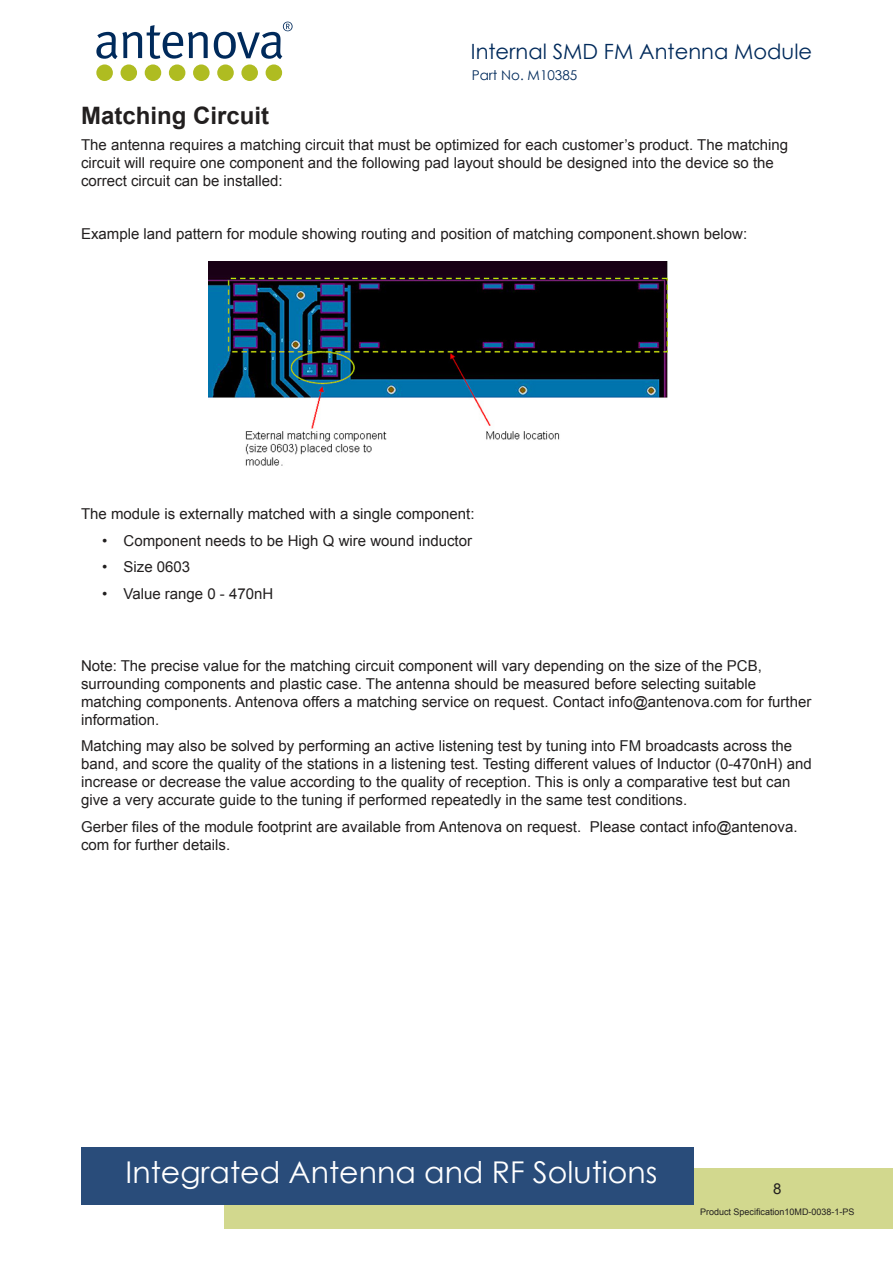
<style>
.page{position:relative;width:893px;height:1263px;background:#fff}
.page>*{position:absolute;margin:0;border:0;box-sizing:border-box;transform-origin:0 0}
.t1{font:30px "Century Gothic";color:#fff}
.t2{font:700 24px "Arial";color:#221f1f}
.t3{font:21px "Century Gothic";color:#002a5b}
.t4{font:15px/18px "Arial";color:#221f1f}
.t5{font:13.5px "Century Gothic";color:#002a5b}
.t6{font:9px "Arial";color:#221f1f}
</style>
<div class="page">
<svg style="left:96px;top:25px;width:112px;height:34px"></svg>
<svg style="left:214px;top:22px;width:79px;height:37px"></svg>
<div style="left:96px;top:64px;width:17px;height:17px;background:#afbc21;border-radius:50%"></div>
<div style="left:266px;top:64px;width:16px;height:17px;background:#afbc21;border-radius:50%"></div>
<div style="left:241px;top:64px;width:17px;height:17px;background:#afbc21;border-radius:50%"></div>
<div style="left:217px;top:64px;width:17px;height:17px;background:#afbc21;border-radius:50%"></div>
<div style="left:193px;top:64px;width:17px;height:17px;background:#afbc21;border-radius:50%"></div>
<div style="left:169px;top:64px;width:16px;height:17px;background:#afbc21;border-radius:50%"></div>
<div style="left:145px;top:64px;width:16px;height:17px;background:#afbc21;border-radius:50%"></div>
<div style="left:121px;top:64px;width:16px;height:17px;background:#afbc21;border-radius:50%"></div>
<div style="left:224px;top:1168px;width:669px;height:61px;background:#d2d88e"></div>
<div style="left:81px;top:1148px;width:613px;height:57px;background:#294c7a"></div>
<img style="left:208px;top:261px;width:460px;height:205px">
<h3 class="t3" style="left:471px;top:43px;width:343px">Internal SMD FM Antenna Module</h3>
<p class="t5" style="left:472px;top:70px;width:107px">Part No. M10385</p>
<h2 class="t2" style="left:81px;top:106px;width:190px">Matching Circuit</h2>
<p class="t4" style="left:81px;top:136px;width:709px">The antenna requires a matching circuit that must be optimized for each customer’s product. The matching circuit will require one component and the following pad layout should be designed into the device so the correct circuit can be installed:</p>
<p class="t4" style="left:81px;top:225px;width:668px">Example land pattern for module showing routing and position of matching component.shown below:</p>
<p class="t4" style="left:124px;top:501px;width:352px;line-height:26.5px;text-indent:-43px">The module is externally matched with a single component:<br>Component needs to be High Q wire wound inductor Size 0603<br>Value range 0 - 470nH</p>
<p class="t4" style="left:102px;top:528px;width:7px;line-height:26.5px;text-align:justify">• • •</p>
<p class="t4" style="left:81px;top:657px;width:732px">Note: The precise value for the matching circuit component will vary depending on the size of the PCB, surrounding components and plastic case. The antenna should be measured before selecting suitable matching components. Antenova offers a matching service on request. Contact info@antenova.com for further information.</p>
<p class="t4" style="left:81px;top:737px;width:732px">Matching may also be solved by performing an active listening test by tuning into FM broadcasts across the band, and score the quality of the stations in a listening test. Testing different values of Inductor (0-470nH) and increase or decrease the value according to the quality of reception. This is only a comparative test but can give a very accurate guide to the tuning if performed repeatedly in the same test conditions.</p>
<p class="t4" style="left:81px;top:818px;width:718px">Gerber 昀椀les of the module footprint are available from Antenova on request. Please contact info@antenova. com for further details.</p>
<h1 class="t1" style="left:126px;top:1161px;width:533px">Integrated Antenna and RF Solutions</h1>
<p class="t4" style="left:773px;top:1180px;width:10px">8</p>
<p class="t6" style="left:700px;top:1206px;width:156px">Product Speci昀椀cation10MD-0038-1-PS</p>
</div>
